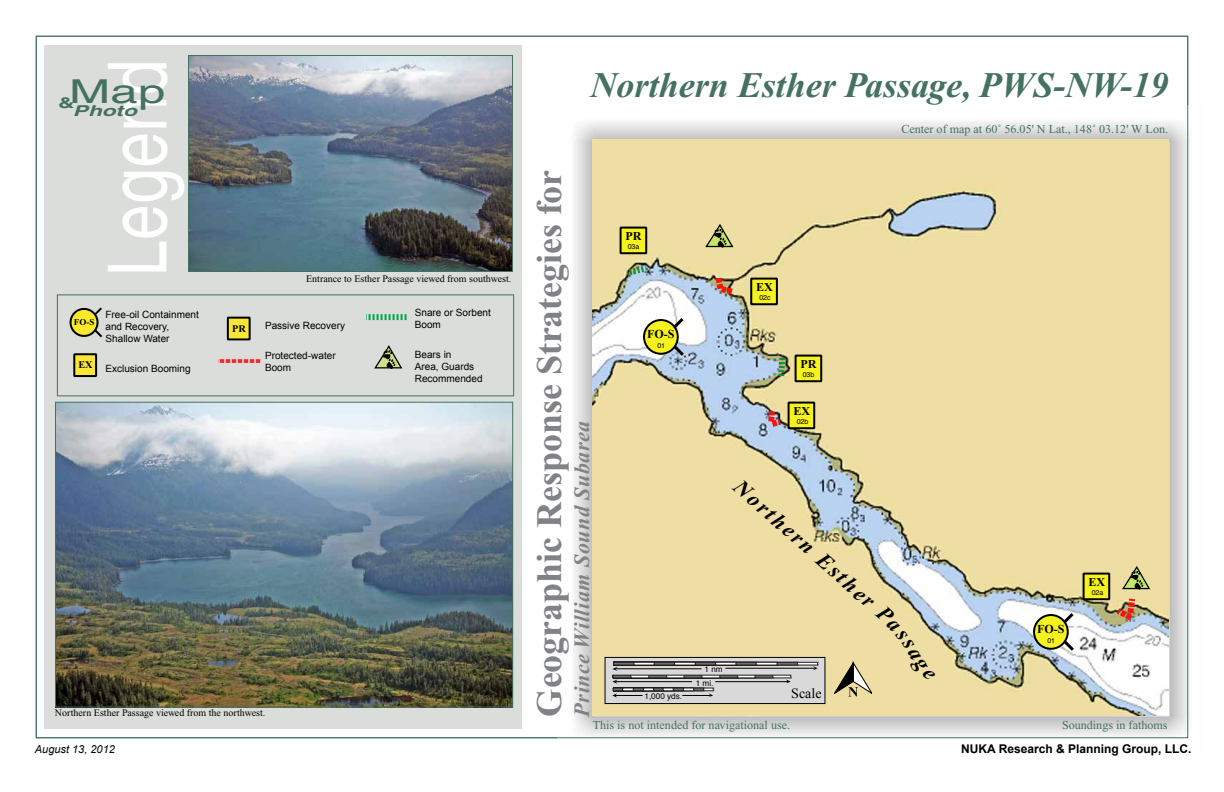
<style>
.page{position:relative;width:1224px;height:792px;background:#fff}
.page>*{position:absolute;margin:0;border:0;box-sizing:border-box;transform-origin:0 0}
.t1{font:81.6px "Helvetica";color:#fff;scale:.79 1}
.t2{font:700 36px "Times New Roman";color:#808285}
.t3{font:italic 700 36px "Times New Roman";color:#447161}
.t4{font:33px "Helvetica";color:#447161;scale:1.5 1}
.t5{font:italic 700 22px "Times New Roman";letter-spacing:.025em;color:#808285}
.t6{font:italic 700 22px "Times New Roman";color:#000}
.t7{font:italic 700 15px "Helvetica";color:#447161;scale:1.5 1}
.t8{font:700 15px "Helvetica";color:#447161;scale:1.5 1}
.t9{font:14px "Times New Roman";color:#000}
.t10{font:12.1px "Times New Roman";color:#447161}
.t11{font:700 12px "Arial";color:#000}
.t12{font:700 12px "Times New Roman";color:#000}
.t13{font:700 12px "Times New Roman";color:#000}
.t14{font:italic 11px "Arial";color:#000}
.t15{font:700 10.2px "Times New Roman";color:#000}
.t16{font:10px/12px "Arial";color:#000}
.t17{font:10px "Times New Roman";color:#000}
.t18{font:700 9px "Times New Roman";color:#000}
.t19{font:8.1px/13.3px "Helvetica";color:#000}
.t20{font:7px "Helvetica";color:#000}
</style>
<div class="page">
<img style="left:558px;top:105px;width:632px;height:634px">
<div style="left:45px;top:45px;width:477px;height:684px;background:#daddda"></div>
<img style="left:190px;top:57px;width:321px;height:213px">
<div style="left:188px;top:55px;width:325px;height:217px;border:1px solid #447161"></div>
<img style="left:57px;top:404px;width:454px;height:302px">
<div style="left:55px;top:402px;width:458px;height:306px;border:1px solid #447161"></div>
<div style="left:57px;top:295px;width:457px;height:101px;border:1px solid #447161"></div>
<svg style="left:218px;top:359px;width:43px;height:4px"></svg>
<div style="left:74px;top:354px;width:22px;height:22px;background:#fae637"></div>
<div style="left:73px;top:353px;width:24px;height:24px;border:2px solid #000"></div>
<svg style="left:88px;top:308px;width:14px;height:29px"></svg>
<div style="left:71px;top:309px;width:27px;height:27px;background:#fce92b;border-radius:50%"></div>
<div style="left:70px;top:308px;width:29px;height:29px;border:2px solid #000;border-radius:50%"></div>
<svg style="left:374px;top:346px;width:28px;height:23px"></svg>
<div style="left:228px;top:318px;width:22px;height:21px;background:#fae637"></div>
<div style="left:227px;top:317px;width:24px;height:23px;border:2px solid #000"></div>
<svg style="left:368px;top:314px;width:39px;height:6px"></svg>
<img style="left:593px;top:140px;width:576px;height:576px">
<div style="left:605px;top:657px;width:220px;height:47px;background:#d9d9d9"></div>
<div style="left:605px;top:657px;width:220px;height:47px;border:1px solid #000"></div>
<hr style="left:614px;top:662px;width:204px;height:3px;background:#fff">
<hr style="left:614px;top:662px;width:204px;height:1px;background:#1f1a16">
<hr style="left:614px;top:665px;width:204px;height:1px;background:#1f1a16">
<hr style="left:614px;top:662px;width:183px;height:3px;background:#71706f">
<hr style="left:614px;top:662px;width:183px;height:1px;background:#1f1a16">
<hr style="left:614px;top:662px;width:163px;height:3px;background:#fff">
<hr style="left:614px;top:662px;width:163px;height:1px;background:#1f1a16">
<hr style="left:614px;top:662px;width:142px;height:3px;background:#71706f">
<hr style="left:614px;top:662px;width:142px;height:1px;background:#1f1a16">
<hr style="left:614px;top:662px;width:122px;height:3px;background:#fff">
<hr style="left:614px;top:662px;width:122px;height:1px;background:#1f1a16">
<hr style="left:614px;top:662px;width:102px;height:3px;background:#71706f">
<hr style="left:614px;top:662px;width:102px;height:1px;background:#1f1a16">
<hr style="left:614px;top:662px;width:81px;height:3px;background:#fff">
<hr style="left:614px;top:662px;width:81px;height:1px;background:#1f1a16">
<hr style="left:614px;top:662px;width:60px;height:3px;background:#71706f">
<hr style="left:614px;top:662px;width:60px;height:1px;background:#1f1a16">
<hr style="left:613px;top:678px;width:178px;height:1px;background:#1f1a16">
<div style="left:613px;top:675px;width:178px;height:3px;border:1px solid #1f1a16"></div>
<hr style="left:614px;top:688px;width:69px;height:3px;background:#71706f">
<hr style="left:614px;top:688px;width:69px;height:1px;background:#1f1a16">
<hr style="left:614px;top:691px;width:69px;height:1px;background:#1f1a16">
<hr style="left:614px;top:688px;width:59px;height:3px;background:#fff">
<hr style="left:614px;top:688px;width:59px;height:1px;background:#1f1a16">
<hr style="left:614px;top:688px;width:49px;height:3px;background:#71706f">
<hr style="left:614px;top:688px;width:49px;height:1px;background:#1f1a16">
<svg style="left:682px;top:688px;width:32px;height:9px"></svg>
<hr style="left:615px;top:681px;width:77px;height:1px;background:#000">
<hr style="left:715px;top:681px;width:73px;height:1px;background:#000">
<svg style="left:786px;top:678px;width:6px;height:5px"></svg>
<hr style="left:615px;top:668px;width:87px;height:1px;background:#000">
<svg style="left:612px;top:662px;width:43px;height:36px"></svg>
<hr style="left:725px;top:668px;width:90px;height:1px;background:#000">
<svg style="left:813px;top:662px;width:6px;height:8px"></svg>
<svg style="left:705px;top:225px;width:30px;height:23px"></svg>
<svg style="left:664px;top:315px;width:23px;height:44px"></svg>
<div style="left:644px;top:320px;width:34px;height:34px;background:#f5f21f;border-radius:50%"></div>
<div style="left:643px;top:319px;width:36px;height:36px;border:2px solid #000;border-radius:50%"></div>
<div style="left:1084px;top:574px;width:25px;height:25px;background:#f5f21f"></div>
<div style="left:1083px;top:573px;width:27px;height:27px;border:2px solid #000"></div>
<svg style="left:1054px;top:610px;width:23px;height:44px"></svg>
<div style="left:1034px;top:615px;width:34px;height:34px;background:#f5f21f;border-radius:50%"></div>
<div style="left:1033px;top:614px;width:36px;height:36px;border:2px solid #000;border-radius:50%"></div>
<svg style="left:775px;top:352px;width:14px;height:31px"></svg>
<svg style="left:622px;top:261px;width:31px;height:19px"></svg>
<div style="left:621px;top:228px;width:25px;height:25px;background:#f5f21f"></div>
<div style="left:620px;top:227px;width:27px;height:27px;border:2px solid #000"></div>
<div style="left:796px;top:356px;width:25px;height:25px;background:#f5f21f"></div>
<div style="left:795px;top:355px;width:27px;height:27px;border:2px solid #000"></div>
<svg style="left:1110px;top:567px;width:41px;height:59px;background:#c3b386"></svg>
<svg style="left:765px;top:405px;width:22px;height:26px"></svg>
<div style="left:789px;top:403px;width:25px;height:25px;background:#f5f21f"></div>
<div style="left:788px;top:402px;width:27px;height:27px;border:2px solid #000"></div>
<div style="left:751px;top:279px;width:26px;height:25px;background:#f5f21f"></div>
<div style="left:750px;top:278px;width:28px;height:27px;border:2px solid #000"></div>
<svg style="left:712px;top:271px;width:27px;height:28px"></svg>
<svg style="left:834px;top:588px;width:102px;height:109px;background:#e2d5a3"></svg>
<h1 class="t1" style="left:90px;top:276px;width:276px;rotate:-90deg">Legend</h1>
<h3 class="t4" style="left:69px;top:72px;width:66px">Map</h3>
<h3 class="t8" style="left:58px;top:94px;width:12px">&amp;</h3>
<h3 class="t7" style="left:73px;top:101px;width:44px">Photo</h3>
<p class="t18" style="left:74px;top:317px;width:22px">FO-S</p>
<p class="t15" style="left:78px;top:359px;width:16px">EX</p>
<p class="t16" style="left:106px;top:308px;width:95px">Free-oil Containment and Recovery,<br>Shallow Water</p>
<p class="t16" style="left:106px;top:362px;width:87px">Exclusion Booming</p>
<p class="t15" style="left:232px;top:323px;width:15px">PR</p>
<p class="t17" style="left:306px;top:273px;width:207px">Entrance to Esther Passage viewed from southwest.</p>
<p class="t16" style="left:265px;top:320px;width:82px">Passive Recovery</p>
<p class="t16" style="left:265px;top:350px;width:72px">Protected-water<br>Boom</p>
<p class="t16" style="left:415px;top:307px;width:78px">Snare or Sorbent<br>Boom</p>
<p class="t16" style="left:415px;top:349px;width:69px">Bears in<br>Area, Guards<br>Recommended</p>
<p class="t17" style="left:55px;top:708px;width:212px">Northern Esther Passage viewed from the northwest.</p>
<h2 class="t3" style="left:590px;top:65px;width:580px">Northern Esther Passage, PWS-NW-19</h2>
<p class="t10" style="left:901px;top:123px;width:268px">Center of map at 60˚ 56.05' N Lat., 148˚ 03.12' W Lon.</p>
<h2 class="t2" style="left:529px;top:716px;width:548px;rotate:-90deg">Geographic Response Strategies for</h2>
<h3 class="t5" style="left:570px;top:716px;width:297px;rotate:-90deg">Prince William Sound Subarea</h3>
<p class="t12" style="left:625px;top:230px;width:17px">PR</p>
<p class="t20" style="left:628px;top:240px;width:13px">03a</p>
<p class="t13" style="left:647px;top:326px;width:29px">FO-S</p>
<p class="t20" style="left:657px;top:339px;width:9px">01</p>
<p class="t12" style="left:756px;top:281px;width:18px">EX</p>
<p class="t20" style="left:759px;top:291px;width:13px">02c</p>
<p class="t12" style="left:800px;top:358px;width:17px">PR</p>
<p class="t20" style="left:803px;top:368px;width:13px">03b</p>
<p class="t12" style="left:793px;top:405px;width:18px">EX</p>
<p class="t20" style="left:797px;top:415px;width:13px">02b</p>
<h3 class="t6" style="left:745px;top:475px;width:102px;rotate:41deg">Northern</h3>
<h3 class="t6" style="left:828px;top:548px;width:50px;rotate:42deg">Esth</h3>
<p class="t19" style="left:645px;top:689px;width:39px">1,000 yds.</p>
<p class="t19" style="left:696px;top:662px;width:28px;text-indent:9px">1 nm<br>1 mi.</p>
<h3 class="t9" style="left:791px;top:684px;width:32px">Scale</h3>
<p class="t10" style="left:593px;top:719px;width:199px">This is not intended for navigational use.</p>
<p class="t12" style="left:1088px;top:576px;width:18px">EX</p>
<p class="t13" style="left:1037px;top:621px;width:29px">FO-S</p>
<p class="t20" style="left:1047px;top:634px;width:9px">01</p>
<p class="t20" style="left:1092px;top:586px;width:13px">02a</p>
<p class="t10" style="left:1062px;top:719px;width:107px">Soundings in fathoms</p>
<p class="t14" style="left:35px;top:742px;width:82px">August 13, 2012</p>
<p class="t11" style="left:961px;top:741px;width:232px">NUKA Research &amp; Planning Group, LLC.</p>
</div>
